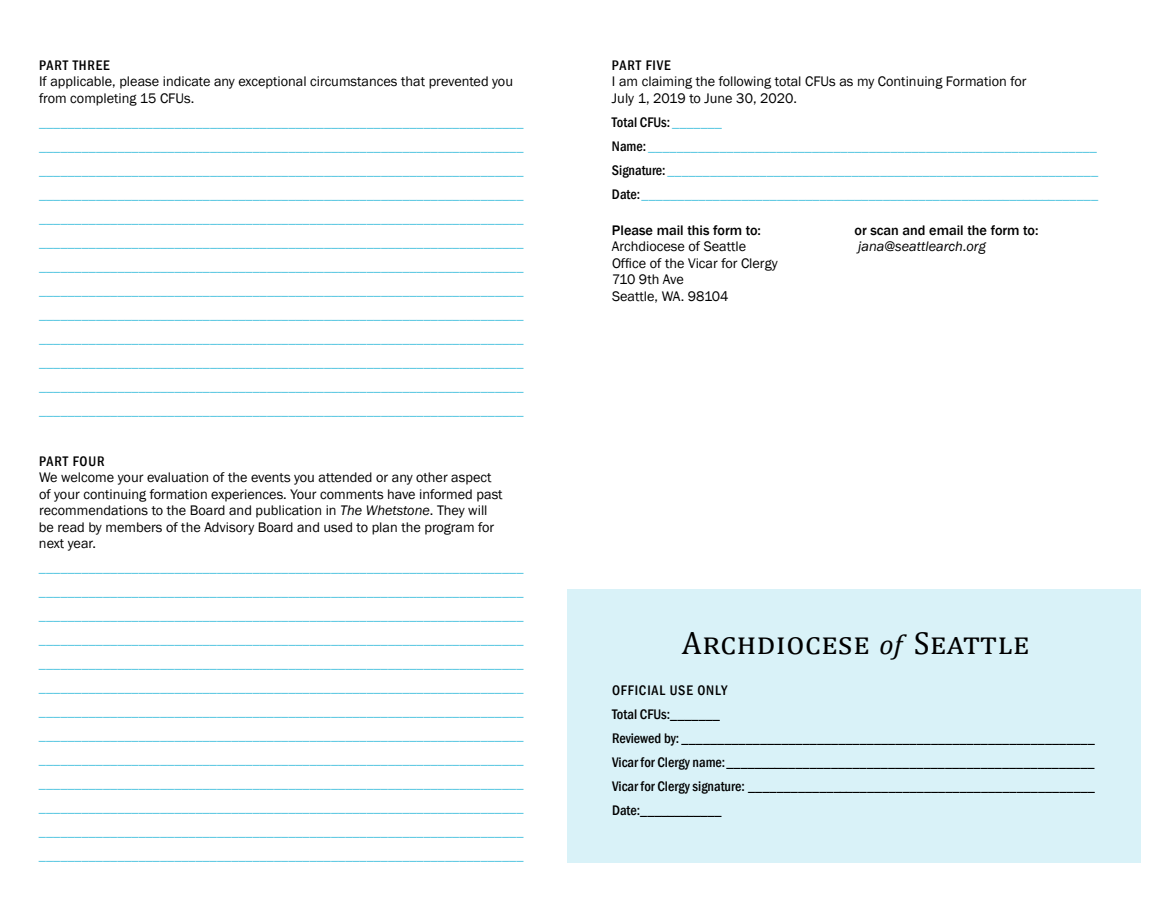
<style>
.page{position:relative;width:1161px;height:918px;background:#fff}
.page>*{position:absolute;margin:0;border:0;box-sizing:border-box;transform-origin:0 0}
.t1{font:31.95px "Cambria";letter-spacing:.02em;color:#000}
.t2{font:14.25px/24px "Franklin Gothic";color:#66cbe3;text-align:justify}
.t3{font:14.25px/16.5px "Franklin Gothic";color:#000}
.t4{font:500 14.25px "Franklin Gothic";color:#000}
.t5{font:500 condensed 14.25px "Franklin Gothic";letter-spacing:.06em;color:#000}
.t6{font:italic 14.25px "Franklin Gothic";color:#000}
.s1{font-style:italic}
.s2{font-weight:500;font-stretch:condensed;color:#000}
.s3{font-style:italic;font-size:27.9px}
.s4{font-weight:500;font-stretch:condensed}
</style>
<div class="page">
<div style="left:567px;top:589px;width:574px;height:273px;background:#d9f2f8"></div>
<p class="t5" style="left:39px;top:56px;width:72px">PART THREE</p>
<p class="t3" style="left:39px;top:74px;width:476px">If applicable, please indicate any exceptional circumstances that prevented you from completing 15 CFUs.</p>
<p class="t2" style="left:39px;top:111px;width:486px">____________________________________________________________________ ____________________________________________________________________ ____________________________________________________________________ ____________________________________________________________________ ____________________________________________________________________ ____________________________________________________________________ ____________________________________________________________________ ____________________________________________________________________ ____________________________________________________________________ ____________________________________________________________________ ____________________________________________________________________ ____________________________________________________________________ ____________________________________________________________________</p>
<p class="t5" style="left:39px;top:452px;width:67px">PART FOUR</p>
<p class="t3" style="left:39px;top:470px;width:465px">We welcome your evaluation of the events you attended or any other aspect of your continuing formation experiences. Your comments have informed past recommendations to the Board and publication in <span class="s1">The Whetstone</span>. They will be read by members of the Advisory Board and used to plan the program for next year.</p>
<p class="t2" style="left:39px;top:556px;width:486px">____________________________________________________________________ ____________________________________________________________________ ____________________________________________________________________ ____________________________________________________________________ ____________________________________________________________________ ____________________________________________________________________ ____________________________________________________________________ ____________________________________________________________________ ____________________________________________________________________ ____________________________________________________________________ ____________________________________________________________________ ____________________________________________________________________ ____________________________________________________________________</p>
<p class="t5" style="left:612px;top:56px;width:60px">PART FIVE</p>
<p class="t3" style="left:612px;top:74px;width:416px">I am claiming the following total CFUs as my Continuing Formation for<br>July 1, 2019 to June 30, 2020.</p>
<p class="t2" style="left:612px;top:110px;width:488px;text-align:left"><span class="s2">Total CFUs:</span> _______<br><span class="s2">Name:</span> _______________________________________________________________ <span class="s2">Signature:</span> _____________________________________________________________ <span class="s2">Date:</span>_________________________________________________________________</p>
<p class="t4" style="left:612px;top:221px;width:151px">Please mail this form to:</p>
<p class="t4" style="left:855px;top:221px;width:185px">or scan and email the form to:</p>
<p class="t3" style="left:612px;top:239px;width:136px">Archdiocese of Seattle</p>
<p class="t6" style="left:858px;top:238px;width:129px">jana@seattlearch.org</p>
<p class="t3" style="left:612px;top:255px;width:167px">Office of the Vicar for Clergy<br>710 9th Ave<br>Seattle, WA. 98104</p>
<h1 class="t1" style="left:682px;top:625px;width:349px">Archdiocese <span class="s3">of</span> Seattle</h1>
<p class="t3" style="left:612px;top:679px;width:485px;line-height:24px"><span class="s4">OFFICIAL USE ONLY<br>Total CFUs:</span>_______<br><span class="s4">Reviewed by:</span> __________________________________________________________ <span class="s4">Vicar for Clergy name:</span>____________________________________________________ <span class="s4">Vicar for Clergy signature:</span> _________________________________________________ <span class="s4">Date:</span>____________</p>
</div>
